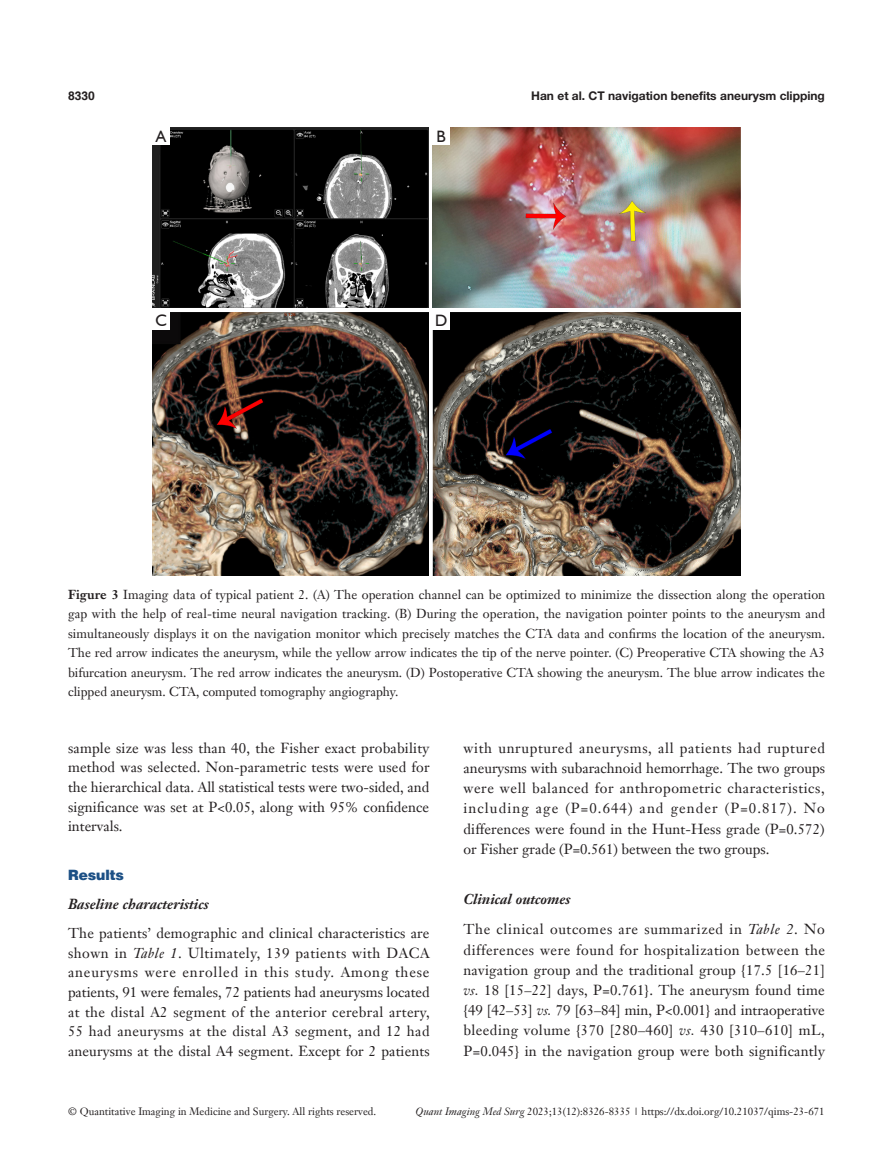
<style>
.page{position:relative;width:893px;height:1170px;background:#fff}
.page>*{position:absolute;margin:0;border:0;box-sizing:border-box;transform-origin:0 0}
.t1{font:16.5px "Humanist 521 BT";color:#231f20}
.t2{font:14.25px/19.5px "Janson Text LT";letter-spacing:.01em;color:#231f20;text-align:justify}
.t3{font:14.25px/30.6px "Janson Text LT";letter-spacing:.045em;color:#231f20}
.t4{font:italic 700 14.25px "Janson Text LT";color:#231f20}
.t5{font:900 14.25px "Helvetica";color:#1c5085}
.t6{font:12.75px/19.5px "Janson Text LT";color:#231f20;text-align:justify}
.t7{font:700 12px "Helvetica Neue LT Pro";color:#231f20}
.t8{font:700 12px "Helvetica";color:#231f20}
.t9{font:10.5px "Janson Text LT";color:#231f20}
.s1{font-weight:700}
.s2{font-style:italic}
.s3{font-weight:700;font-style:italic}
</style>
<div class="page">
<img style="left:153px;top:128px;width:275px;height:180px">
<img style="left:433px;top:128px;width:307px;height:180px">
<img style="left:153px;top:312px;width:275px;height:263px">
<img style="left:433px;top:312px;width:307px;height:263px">
<div style="left:153px;top:128px;width:17px;height:17px;background:#fff"></div>
<div style="left:433px;top:128px;width:17px;height:17px;background:#fff"></div>
<div style="left:153px;top:312px;width:17px;height:17px;background:#fff"></div>
<div style="left:433px;top:312px;width:17px;height:17px;background:#fff"></div>
<p class="t8" style="left:68px;top:88px;width:28px">8330</p>
<p class="t7" style="left:531px;top:88px;width:295px">Han et al. CT navigation benefits aneurysm clipping</p>
<p class="t1" style="left:156px;top:126px;width:12px">A</p>
<p class="t1" style="left:436px;top:126px;width:11px">B</p>
<p class="t1" style="left:155px;top:310px;width:13px">C</p>
<p class="t1" style="left:435px;top:310px;width:14px">D</p>
<p class="t6" style="left:68px;top:584px;width:759px"><span class="s1">Figure 3</span> Imaging data of typical patient 2. (A) The operation channel can be optimized to minimize the dissection along the operation gap with the help of real-time neural navigation tracking. (B) During the operation, the navigation pointer points to the aneurysm and simultaneously displays it on the navigation monitor which precisely matches the CTA data and confirms the location of the aneurysm.<br>The red arrow indicates the aneurysm, while the yellow arrow indicates the tip of the nerve pointer. (C) Preoperative CTA showing the A3 bifurcation aneurysm. The red arrow indicates the aneurysm. (D) Postoperative CTA showing the aneurysm. The blue arrow indicates the clipped aneurysm. CTA, computed tomography angiography.</p>
<p class="t2" style="left:68px;top:738px;width:363px">sample size was less than 40, the Fisher exact probability method was selected. Non-parametric tests were used for the hierarchical data. All statistical tests were two-sided, and significance was set at P&lt;0.05, along with 95% confidence intervals.</p>
<p class="t5" style="left:68px;top:865px;width:58px">Results</p>
<p class="t4" style="left:68px;top:894px;width:142px">Baseline characteristics</p>
<p class="t2" style="left:68px;top:923px;width:363px">The patients’ demographic and clinical characteristics are shown in <span class="s2">Table 1</span>. Ultimately, 139 patients with DACA aneurysms were enrolled in this study. Among these patients, 91 were females, 72 patients had aneurysms located at the distal A2 segment of the anterior cerebral artery, 55 had aneurysms at the distal A3 segment, and 12 had aneurysms at the distal A4 segment. Except for 2 patients</p>
<p class="t2" style="left:463px;top:737px;width:363px;line-height:20.1px">with unruptured aneurysms, all patients had ruptured aneurysms with subarachnoid hemorrhage. The two groups were well balanced for anthropometric characteristics, including age (P=0.644) and gender (P=0.817). No differences were found in the Hunt-Hess grade (P=0.572) or Fisher grade (P=0.561) between the two groups.</p>
<p class="t3" style="left:463px;top:883px;width:363px"><span class="s3">Clinical outcomes<br></span>The clinical outcomes are summarized in <span class="s2">Table 2</span>. No</p>
<p class="t2" style="left:463px;top:939px;width:363px;line-height:20.1px">differences were found for hospitalization between the navigation group and the traditional group {17.5 [16–21] <span class="s2">vs.</span> 18 [15–22] days, P=0.761}. The aneurysm found time {49 [42–53] <span class="s2">vs.</span> 79 [63–84] min, P&lt;0.001} and intraoperative bleeding volume {370 [280–460] <span class="s2">vs.</span> 430 [310–610] mL, P=0.045} in the navigation group were both significantly</p>
<p class="t9" style="left:68px;top:1104px;width:310px">© Quantitative Imaging in Medicine and Surgery. All rights reserved.</p>
<p class="t9" style="left:416px;top:1104px;width:411px"><span class="s2">Quant Imaging Med Surg</span> 2023;13(12):8326-8335 | https://dx.doi.org/10.21037/qims-23-671</p>
</div>
